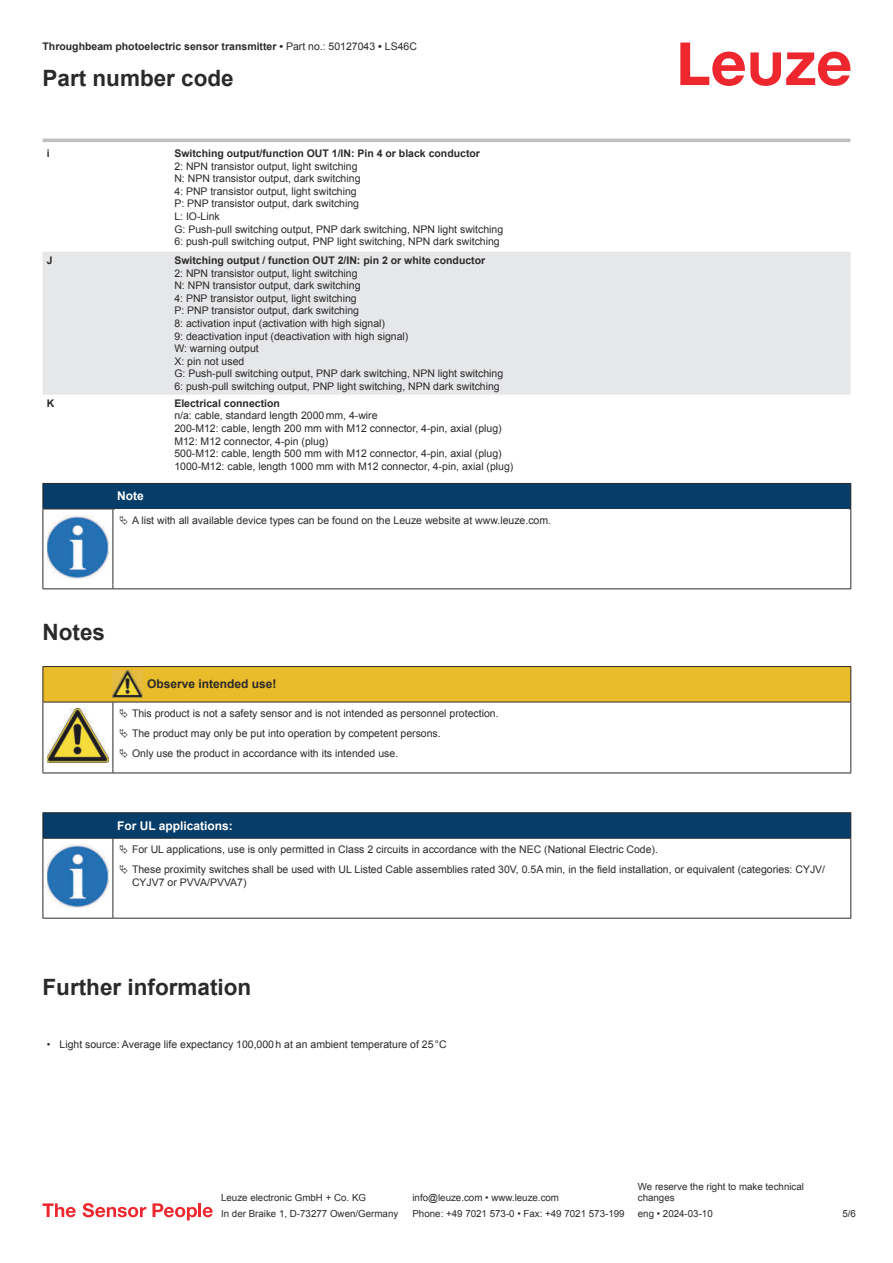
<style>
.page{position:relative;width:893px;height:1263px;background:#fff}
.page>*{position:absolute;margin:0;border:0;box-sizing:border-box;transform-origin:0 0}
.t1{font:700 22.5px "Arial";color:#2b292a}
.t2{font:700 12px "Arial";color:#fff}
.t3{font:700 12px "Arial";color:#2b292a}
.t4{font:10.5px/12.6px "Arial";color:#2b292a}
.t5{font:700 10.5px "Arial";color:#2b292a}
.t6{font:9.75px/11.7px "Arial";color:#2b292a}
.s1{font-weight:400}
</style>
<div class="page">
<svg style="left:680px;top:43px;width:170px;height:43px"></svg>
<div style="left:43px;top:252px;width:807px;height:143px;background:#e6e7e9"></div>
<hr style="left:43px;top:139px;width:127px;height:3px;background:#bdbfc1">
<hr style="left:170px;top:139px;width:680px;height:3px;background:#bdbfc1">
<svg style="left:43px;top:1203px;width:33px;height:14px"></svg>
<svg style="left:83px;top:1203px;width:63px;height:14px"></svg>
<svg style="left:153px;top:1203px;width:44px;height:17px"></svg>
<hr style="left:198px;top:1203px;width:3px;height:14px;background:#ed272d">
<svg style="left:203px;top:1207px;width:10px;height:10px"></svg>
<hr style="left:43px;top:509px;width:70px;height:1px;background:#2b292a">
<svg style="left:43px;top:483px;width:808px;height:26px;background:#083c65"></svg>
<hr style="left:113px;top:509px;width:738px;height:1px;background:#2b292a">
<hr style="left:43px;top:509px;width:1px;height:75px;background:#2b292a">
<hr style="left:113px;top:509px;width:1px;height:75px;background:#2b292a">
<hr style="left:850px;top:509px;width:1px;height:75px;background:#2b292a">
<hr style="left:43px;top:588px;width:70px;height:1px;background:#2b292a">
<hr style="left:113px;top:588px;width:738px;height:1px;background:#2b292a">
<img style="left:47px;top:515px;width:61px;height:63px">
<hr style="left:43px;top:772px;width:70px;height:1px;background:#2b292a">
<hr style="left:113px;top:772px;width:30px;height:1px;background:#2b292a">
<hr style="left:143px;top:772px;width:708px;height:1px;background:#2b292a">
<svg style="left:44px;top:892px;width:806px;height:26px"></svg>
<hr style="left:43px;top:812px;width:70px;height:1px;background:#2b292a">
<hr style="left:113px;top:812px;width:738px;height:1px;background:#2b292a">
<hr style="left:43px;top:839px;width:1px;height:75px;background:#2b292a">
<hr style="left:113px;top:839px;width:1px;height:75px;background:#2b292a">
<hr style="left:850px;top:839px;width:1px;height:75px;background:#2b292a">
<hr style="left:43px;top:918px;width:70px;height:1px;background:#2b292a">
<hr style="left:113px;top:918px;width:738px;height:1px;background:#2b292a">
<img style="left:47px;top:892px;width:61px;height:15px">
<svg style="left:43px;top:666px;width:808px;height:106px"></svg>
<svg style="left:43px;top:813px;width:808px;height:79px"></svg>
<p class="t5" style="left:43px;top:43px;width:376px">Throughbeam photoelectric sensor transmitter • <span class="s1">Part no.: 50127043</span> • <span class="s1">LS46C</span></p>
<h1 class="t1" style="left:43px;top:70px;width:193px">Part number code</h1>
<p class="t5" style="left:47px;top:149px;width:4px">i</p>
<p class="t5" style="left:174px;top:149px;width:307px">Switching output/function OUT 1/IN: Pin 4 or black conductor</p>
<p class="t4" style="left:174px;top:161px;width:330px">2: NPN transistor output, light switching<br>N: NPN transistor output, dark switching<br>4: PNP transistor output, light switching<br>P: PNP transistor output, dark switching<br>L: IO-Link<br>G: Push-pull switching output, PNP dark switching, NPN light switching 6: push-pull switching output, PNP light switching, NPN dark switching</p>
<p class="t5" style="left:47px;top:256px;width:7px">J</p>
<p class="t5" style="left:174px;top:256px;width:312px">Switching output / function OUT 2/IN: pin 2 or white conductor</p>
<p class="t4" style="left:174px;top:267px;width:330px">2: NPN transistor output, light switching<br>N: NPN transistor output, dark switching<br>4: PNP transistor output, light switching<br>P: PNP transistor output, dark switching<br>8: activation input (activation with high signal)<br>9: deactivation input (deactivation with high signal)<br>W: warning output<br>X: pin not used<br>G: Push-pull switching output, PNP dark switching, NPN light switching 6: push-pull switching output, PNP light switching, NPN dark switching</p>
<p class="t5" style="left:47px;top:399px;width:9px">K</p>
<p class="t5" style="left:174px;top:399px;width:107px">Electrical connection</p>
<p class="t4" style="left:174px;top:410px;width:341px">n/a: cable, standard length 2000 mm, 4-wire<br>200-M12: cable, length 200 mm with M12 connector, 4-pin, axial (plug)<br>M12: M12 connector, 4-pin (plug)<br>500-M12: cable, length 500 mm with M12 connector, 4-pin, axial (plug)<br>1000-M12: cable, length 1000 mm with M12 connector, 4-pin, axial (plug)</p>
<p class="t2" style="left:117px;top:492px;width:28px">Note</p>
<p class="t4" style="left:132px;top:515px;width:421px">A list with all available device types can be found on the Leuze website at www.leuze.com.</p>
<h1 class="t1" style="left:43px;top:624px;width:64px">Notes</h1>
<p class="t3" style="left:147px;top:680px;width:131px">Observe intended use!</p>
<p class="t4" style="left:132px;top:704px;width:368px;line-height:20.2px">This product is not a safety sensor and is not intended as personnel protection.<br>The product may only be put into operation by competent persons.<br>Only use the product in accordance with its intended use.</p>
<p class="t2" style="left:117px;top:821px;width:117px">For UL applications:</p>
<p class="t4" style="left:132px;top:840px;width:695px;line-height:20.2px">For UL applications, use is only permitted in Class 2 circuits in accordance with the NEC (National Electric Code).<br>These proximity switches shall be used with UL Listed Cable assemblies rated 30V, 0.5A min, in the field installation, or equivalent (categories: CYJV/</p>
<p class="t4" style="left:132px;top:877px;width:116px">CYJV7 or PVVA/PVVA7)</p>
<h1 class="t1" style="left:43px;top:978px;width:210px">Further information</h1>
<p class="t4" style="left:47px;top:1039px;width:401px">• Light source: Average life expectancy 100,000 h at an ambient temperature of 25 °C</p>
<p class="t6" style="left:221px;top:1193px;width:146px">Leuze electronic GmbH + Co. KG</p>
<p class="t6" style="left:412px;top:1193px;width:148px">info@leuze.com • www.leuze.com</p>
<p class="t6" style="left:638px;top:1181px;width:168px">We reserve the right to make technical changes</p>
<p class="t6" style="left:221px;top:1209px;width:179px">In der Braike 1, D-73277 Owen/Germany</p>
<p class="t6" style="left:412px;top:1209px;width:214px">Phone: +49 7021 573-0 • Fax: +49 7021 573-199</p>
<p class="t6" style="left:638px;top:1209px;width:76px">eng • 2024-03-10</p>
<p class="t6" style="left:842px;top:1209px;width:15px">5 /6</p>
</div>
